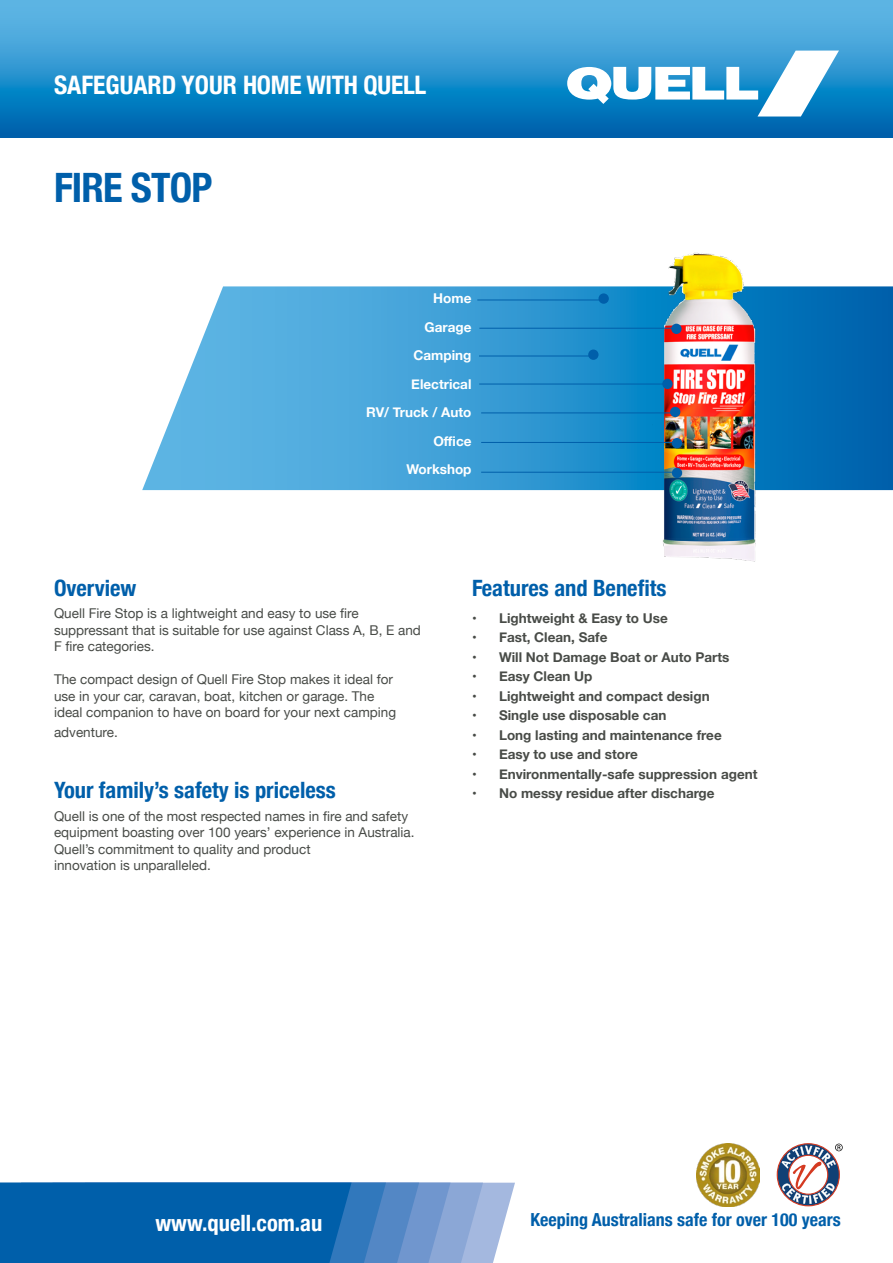
<style>
.page{position:relative;width:893px;height:1263px;background:#fff}
.page>*{position:absolute;margin:0;border:0;box-sizing:border-box;transform-origin:0 0}
.t1{font:700 condensed 40.5px "Helvetica Neue";letter-spacing:-.02em;color:#005faa}
.t2{font:700 condensed 25.5px "Helvetica Neue";color:#fff}
.t3{font:700 condensed 22.5px "Helvetica Neue";color:#005faa}
.t4{font:700 condensed 22.5px "Helvetica Neue";color:#fff}
.t5{font:700 condensed 18px "Helvetica Neue";color:#005faa}
.t6{font:13.5px/16.5px "Helvetica Neue";color:#484b47}
.t7{font:700 13.5px "Helvetica Neue";color:#484b47}
.t8{font:700 13.5px/28.5px "Helvetica Neue";color:#fff;text-align:right}
</style>
<div class="page">
<svg style="left:0;top:0;width:893px;height:138px;background:#2d93ce"></svg>
<svg style="left:567px;top:51px;width:272px;height:66px"></svg>
<svg style="left:0;top:1183px;width:515px;height:80px;background:#2673b6"></svg>
<svg style="left:142px;top:286px;width:751px;height:204px;background:#429dd3"></svg>
<svg style="left:777px;top:1143px;width:66px;height:63px"></svg>
<img style="left:696px;top:1143px;width:63px;height:63px">
<img style="left:634px;top:252px;width:144px;height:310px">
<hr style="left:479px;top:328px;width:197px;height:1px;background:#005faa">
<hr style="left:479px;top:356px;width:111px;height:1px;background:#005faa">
<hr style="left:479px;top:384px;width:186px;height:1px;background:#005faa">
<hr style="left:481px;top:413px;width:191px;height:1px;background:#005faa">
<hr style="left:477px;top:300px;width:125px;height:1px;background:#005faa">
<div style="left:598px;top:293px;width:11px;height:11px;background:#005faa;border-radius:50%"></div>
<div style="left:671px;top:324px;width:11px;height:10px;background:#005faa;border-radius:50%"></div>
<div style="left:588px;top:349px;width:11px;height:11px;background:#005faa;border-radius:50%"></div>
<div style="left:662px;top:379px;width:11px;height:10px;background:#005faa;border-radius:50%"></div>
<div style="left:670px;top:407px;width:10px;height:10px;background:#005faa;border-radius:50%"></div>
<hr style="left:481px;top:442px;width:191px;height:1px;background:#005faa">
<div style="left:672px;top:438px;width:10px;height:10px;background:#005faa;border-radius:50%"></div>
<hr style="left:481px;top:472px;width:191px;height:1px;background:#005faa">
<div style="left:672px;top:468px;width:10px;height:10px;background:#005faa;border-radius:50%"></div>
<h2 class="t2" style="left:54px;top:63px;width:374px">SAFEGUARD YOUR HOME WITH QUELL</h2>
<h1 class="t1" style="left:54px;top:154px;width:160px">FIRE STOP</h1>
<p class="t8" style="left:366px;top:285px;width:107px">Home<br>Garage<br>Camping<br>Electrical<br>RV/ Truck / Auto<br>Office<br>Workshop</p>
<h3 class="t3" style="left:54px;top:569px;width:84px">Overview</h3>
<p class="t6" style="left:54px;top:606px;width:368px">Quell Fire Stop is a lightweight and easy to use fire suppressant that is suitable for use against Class A, B, E and<br>F fire categories.</p>
<p class="t6" style="left:54px;top:672px;width:344px">The compact design of Quell Fire Stop makes it ideal for use in your car, caravan, boat, kitchen or garage. The ideal companion to have on board for your next camping</p>
<p class="t6" style="left:54px;top:724px;width:65px">adventure.</p>
<h3 class="t3" style="left:54px;top:771px;width:283px">Your family’s safety is priceless</h3>
<p class="t6" style="left:54px;top:808px;width:362px">Quell is one of the most respected names in fire and safety equipment boasting over 100 years’ experience in Australia.<br>Quell’s commitment to quality and product<br>innovation is unparalleled.</p>
<h3 class="t3" style="left:472px;top:569px;width:196px">Features and Benefits</h3>
<p class="t7" style="left:472px;top:607px;width:197px">• Lightweight &amp; Easy to Use</p>
<p class="t7" style="left:472px;top:627px;width:137px">• Fast, Clean, Safe</p>
<p class="t7" style="left:472px;top:646px;width:259px">• Will Not Damage Boat or Auto Parts</p>
<p class="t7" style="left:472px;top:666px;width:122px">• Easy Clean Up</p>
<p class="t7" style="left:472px;top:685px;width:239px">• Lightweight and compact design</p>
<p class="t7" style="left:472px;top:705px;width:196px">• Single use disposable can</p>
<p class="t7" style="left:472px;top:724px;width:251px">• Long lasting and maintenance free</p>
<p class="t7" style="left:472px;top:744px;width:167px">• Easy to use and store</p>
<p class="t7" style="left:472px;top:763px;width:287px">• Environmentally-safe suppression agent</p>
<p class="t7" style="left:472px;top:783px;width:244px">• No messy residue after discharge</p>
<h3 class="t4" style="left:155px;top:1204px;width:168px">www.quell.com.au</h3>
<h3 class="t5" style="left:530px;top:1205px;width:312px">Keeping Australians safe for over 100 years</h3>
</div>
